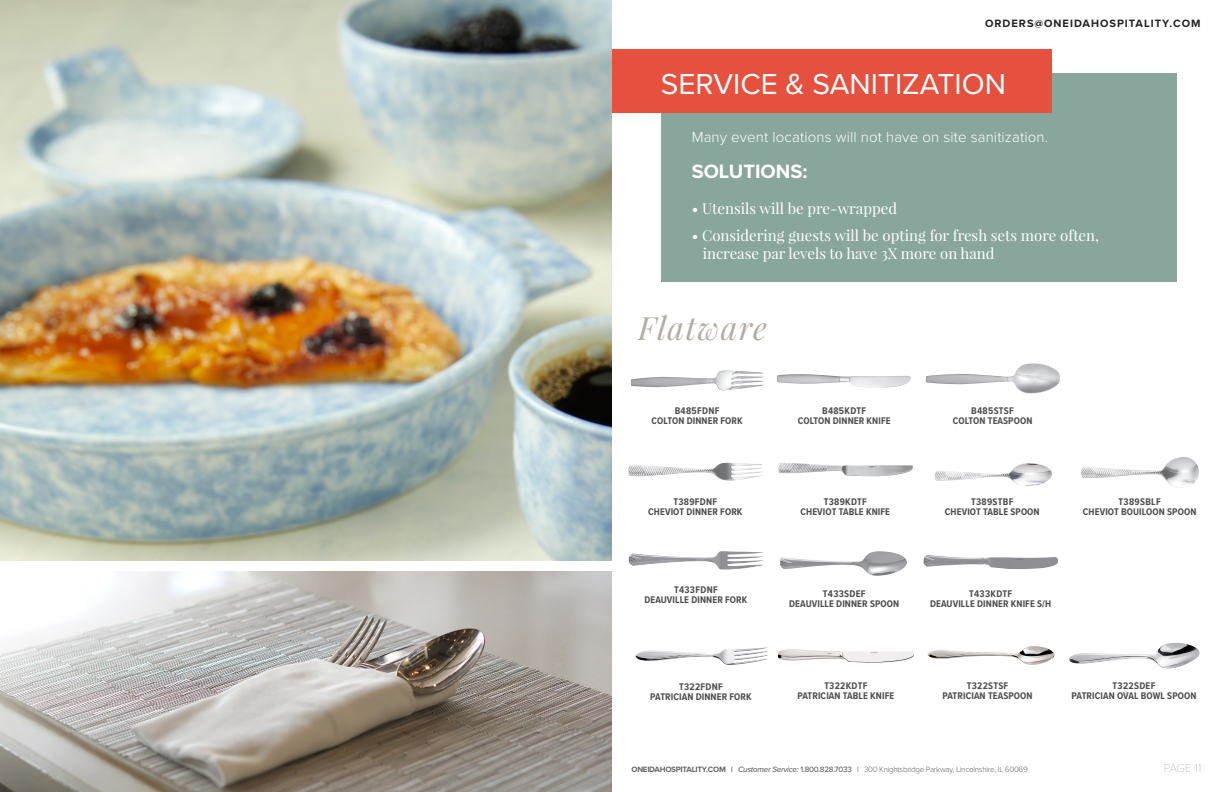
<style>
.page{position:relative;width:1224px;height:792px;background:#fff}
.page>*{position:absolute;margin:0;border:0;box-sizing:border-box;transform-origin:0 0}
.t1{font:italic 32px "Playfair Display";letter-spacing:.04em;color:#b3aca5}
.t2{font:30px "Proxima Nova";color:#fff}
.t3{font:700 20px "Proxima Nova";color:#fff}
.t4{font:15px/18px "Playfair Display";color:#fff}
.t5{font:300 15px "Proxima Nova";letter-spacing:.01em;color:#fff}
.t6{font:100 12px "Proxima Nova T";letter-spacing:-.02em;color:#b3aca5}
.t7{font:700 11px "Proxima Nova";letter-spacing:.09em;color:#212223}
.t8{font:700 10px/10px "Proxima Nova Cond";letter-spacing:.01em;color:#4d4e4f;text-align:center}
.t9{font:300 8px "Proxima Nova";letter-spacing:-.03em;color:#636466}
.s1{font-weight:700}
.s2{font-weight:500;font-style:italic}
.s3{font-weight:500}
</style>
<div class="page">
<img style="left:0;top:572px;width:612px;height:220px">
<img style="left:0;top:0;width:612px;height:560px">
<img style="left:630px;top:370px;width:133px;height:21px">
<img style="left:778px;top:463px;width:135px;height:13px">
<img style="left:780px;top:551px;width:127px;height:25px">
<img style="left:927px;top:646px;width:128px;height:19px">
<img style="left:923px;top:555px;width:124px;height:14px">
<img style="left:1069px;top:643px;width:131px;height:26px">
<img style="left:635px;top:647px;width:133px;height:18px">
<img style="left:779px;top:649px;width:134px;height:14px">
<img style="left:1081px;top:457px;width:118px;height:31px">
<img style="left:777px;top:374px;width:134px;height:14px">
<img style="left:935px;top:463px;width:117px;height:23px">
<img style="left:925px;top:363px;width:135px;height:31px">
<img style="left:629px;top:551px;width:134px;height:19px">
<img style="left:628px;top:462px;width:135px;height:19px">
<div style="left:661px;top:73px;width:515px;height:209px;background:#88a69c"></div>
<div style="left:612px;top:50px;width:439px;height:63px;background:#e6503e"></div>
<p class="t7" style="left:985px;top:16px;width:217px">ORDERS@ONEIDAHOSPITALITY.COM</p>
<h2 class="t2" style="left:661px;top:61px;width:346px">SERVICE &amp; SANITIZATION</h2>
<h3 class="t5" style="left:692px;top:125px;width:358px">Many event locations will not have on site sanitization.</h3>
<h3 class="t3" style="left:692px;top:156px;width:117px">SOLUTIONS:</h3>
<h3 class="t4" style="left:692px;top:199px;width:207px">• Utensils will be pre-wrapped</h3>
<h3 class="t4" style="left:703px;top:226px;width:398px;text-indent:-11px">• Considering guests will be opting for fresh sets more often, increase par levels to have 3X more on hand</h3>
<h1 class="t1" style="left:638px;top:307px;width:130px">Flatware</h1>
<p class="t8" style="left:652px;top:406px;width:93px">B485FDNF<br>COLTON DINNER FORK</p>
<p class="t8" style="left:798px;top:406px;width:94px">B485KDTF<br>COLTON DINNER KNIFE</p>
<p class="t8" style="left:953px;top:406px;width:81px">B485STSF<br>COLTON TEASPOON</p>
<p class="t8" style="left:648px;top:497px;width:96px">T389FDNF<br>CHEVIOT DINNER FORK</p>
<p class="t8" style="left:801px;top:497px;width:91px">T389KDTF<br>CHEVIOT TABLE KNIFE</p>
<p class="t8" style="left:945px;top:497px;width:96px">T389STBF<br>CHEVIOT TABLE SPOON</p>
<p class="t8" style="left:1083px;top:497px;width:115px">T389SBLF<br>CHEVIOT BOUILOON SPOON</p>
<p class="t8" style="left:644px;top:585px;width:105px">T433FDNF<br>DEAUVILLE DINNER FORK</p>
<p class="t8" style="left:789px;top:589px;width:111px">T433SDEF<br>DEAUVILLE DINNER SPOON</p>
<p class="t8" style="left:930px;top:589px;width:123px">T433KDTF<br>DEAUVILLE DINNER KNIFE S/H</p>
<p class="t8" style="left:650px;top:681px;width:103px">T322FDNF<br>PATRICIAN DINNER FORK</p>
<p class="t8" style="left:798px;top:681px;width:98px">T322KDTF<br>PATRICIAN TABLE KNIFE</p>
<p class="t8" style="left:943px;top:681px;width:91px">T322STSF<br>PATRICIAN TEASPOON</p>
<p class="t8" style="left:1072px;top:681px;width:126px">T322SDEF<br>PATRICIAN OVAL BOWL SPOON</p>
<p class="t9" style="left:631px;top:764px;width:398px"><span class="s1">ONEIDAHOSPITALITY.COM |</span> <span class="s2">Customer Service:</span> <span class="s3">1.800.828.7033 |</span> 300 Knightsbridge Parkway, Lincolnshire, IL 60069</p>
<p class="t6" style="left:1164px;top:759px;width:39px">PAGE 11</p>
</div>
